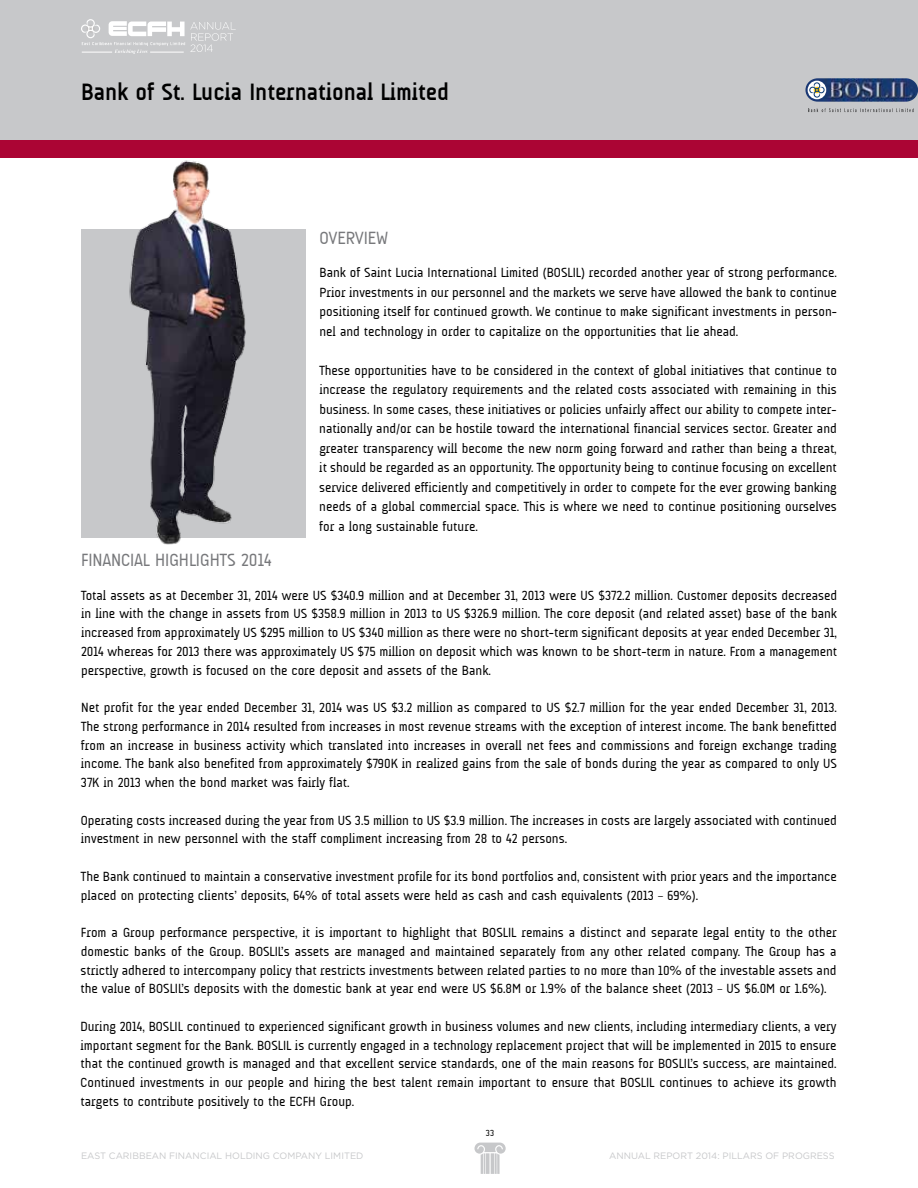
<style>
.page{position:relative;width:918px;height:1188px;background:#fff}
.page>*{position:absolute;margin:0;border:0;box-sizing:border-box;transform-origin:0 0}
.t1{font:700 24px "A Udimat";color:#000}
.t2{font:18px "A Udimat";color:#77787b}
.t3{font:13.5px/18.8px "A Udimat";color:#000;text-align:justify}
.t4{font:9.3px "Gotham HTF";color:#c7c8ca}
.t5{font:9px "A Udimat";color:#000}
</style>
<div class="page">
<div style="left:1px;top:139px;width:917px;height:19px;background:#ab0534"></div>
<div style="left:1px;top:0;width:917px;height:139px;background:#c7c8ca"></div>
<svg style="left:81px;top:19px;width:155px;height:35px"></svg>
<svg style="left:474px;top:1143px;width:32px;height:31px"></svg>
<img style="left:805px;top:78px;width:113px;height:24px">
<svg style="left:808px;top:81px;width:18px;height:18px"></svg>
<svg style="left:809px;top:82px;width:16px;height:16px"></svg>
<svg style="left:808px;top:108px;width:106px;height:4px"></svg>
<div style="left:81px;top:230px;width:225px;height:308px;background:#c7c8ca"></div>
<img style="left:112px;top:139px;width:134px;height:406px">
<h1 class="t1" style="left:81px;top:78px;width:370px">Bank of St. Lucia International Limited</h1>
<h2 class="t2" style="left:320px;top:228px;width:70px">OVERVIEW</h2>
<p class="t3" style="left:319px;top:263px;width:519px;line-height:19.5px">Bank of Saint Lucia International Limited (BOSLIL) recorded another year of strong performance.<br>Prior investments in our personnel and the markets we serve have allowed the bank to continue positioning itself for continued growth. We continue to make significant investments in person&shy;nel and technology in order to capitalize on the opportunities that lie ahead.</p>
<p class="t3" style="left:319px;top:360px;width:519px;line-height:19.5px">These opportunities have to be considered in the context of global initiatives that continue to increase the regulatory requirements and the related costs associated with remaining in this business. In some cases, these initiatives or policies unfairly affect our ability to compete inter&shy;nationally and/or can be hostile toward the international financial services sector. Greater and greater transparency will become the new norm going forward and rather than being a threat, it should be regarded as an opportunity. The opportunity being to continue focusing on excellent service delivered efficiently and competitively in order to compete for the ever growing banking needs of a global commercial space. This is where we need to continue positioning ourselves for a long sustainable future.</p>
<h2 class="t2" style="left:81px;top:550px;width:192px">FINANCIAL HIGHLIGHTS 2014</h2>
<p class="t3" style="left:81px;top:586px;width:758px">Total assets as at December 31, 2014 were US $340.9 million and at December 31, 2013 were US $372.2 million. Customer deposits decreased in line with the change in assets from US $358.9 million in 2013 to US $326.9 million. The core deposit (and related asset) base of the bank increased from approximately US $295 million to US $340 million as there were no short-term significant deposits at year ended December 31, 2014 whereas for 2013 there was approximately US $75 million on deposit which was known to be short-term in nature. From a management perspective, growth is focused on the core deposit and assets of the Bank.</p>
<p class="t3" style="left:81px;top:698px;width:758px">Net profit for the year ended December 31, 2014 was US $3.2 million as compared to US $2.7 million for the year ended December 31, 2013.<br>The strong performance in 2014 resulted from increases in most revenue streams with the exception of interest income. The bank benefitted from an increase in business activity which translated into increases in overall net fees and commissions and foreign exchange trading income. The bank also benefited from approximately $790K in realized gains from the sale of bonds during the year as compared to only US 37K in 2013 when the bond market was fairly flat.</p>
<p class="t3" style="left:81px;top:811px;width:758px">Operating costs increased during the year from US 3.5 million to US $3.9 million. The increases in costs are largely associated with continued investment in new personnel with the staff compliment increasing from 28 to 42 persons.</p>
<p class="t3" style="left:81px;top:867px;width:757px">The Bank continued to maintain a conservative investment profile for its bond portfolios and, consistent with prior years and the importance placed on protecting clients’ deposits, 64% of total assets were held as cash and cash equivalents (2013 – 69%).</p>
<p class="t3" style="left:81px;top:923px;width:758px">From a Group performance perspective, it is important to highlight that BOSLIL remains a distinct and separate legal entity to the other domestic banks of the Group. BOSLIL’s assets are managed and maintained separately from any other related company. The Group has a strictly adhered to intercompany policy that restricts investments between related parties to no more than 10% of the investable assets and the value of BOSLIL’s deposits with the domestic bank at year end were US $6.8M or 1.9% of the balance sheet (2013 – US $6.0M or 1.6%).</p>
<p class="t3" style="left:81px;top:1017px;width:758px">During 2014, BOSLIL continued to experienced significant growth in business volumes and new clients, including intermediary clients, a very important segment for the Bank. BOSLIL is currently engaged in a technology replacement project that will be implemented in 2015 to ensure that the continued growth is managed and that excellent service standards, one of the main reasons for BOSLIL’s success, are maintained.<br>Continued investments in our people and hiring the best talent remain important to ensure that BOSLIL continues to achieve its growth targets to contribute positively to the ECFH Group.</p>
<p class="t5" style="left:486px;top:1128px;width:10px">33</p>
<p class="t4" style="left:81px;top:1151px;width:14px">EAST</p>
<p class="t4" style="left:109px;top:1151px;width:13px">CARI</p>
<p class="t4" style="left:132px;top:1151px;width:21px">BBEAN</p>
<p class="t4" style="left:169px;top:1151px;width:13px">FINANCIAL</p>
<p class="t4" style="left:225px;top:1151px;width:34px">HOLDING</p>
<p class="t4" style="left:273px;top:1151px;width:30px">COMPAN</p>
<p class="t4" style="left:316px;top:1151px;width:49px">Y LIMITED</p>
<p class="t4" style="left:609px;top:1151px;width:227px">ANNUAL REPORT 2014: PILLARS OF PROGRESS</p>
</div>
